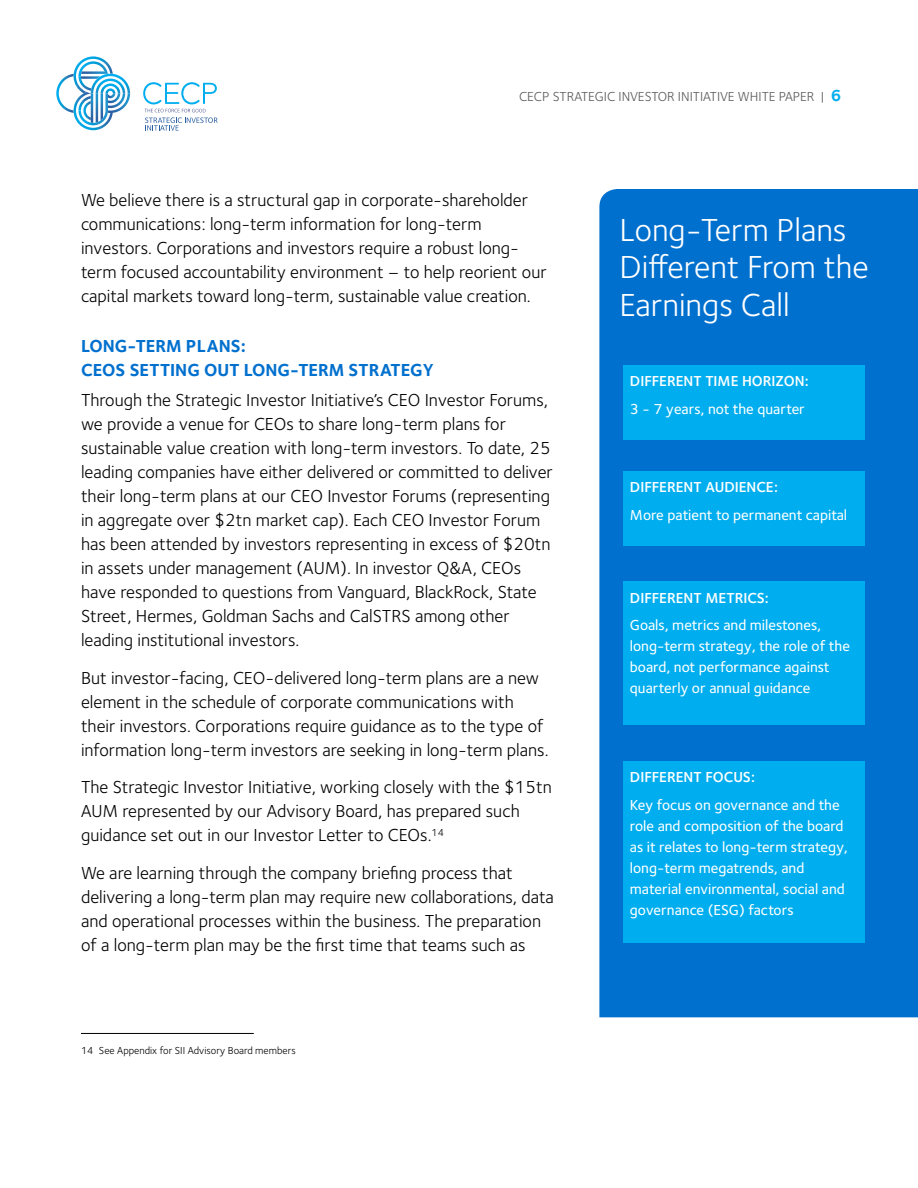
<style>
.page{position:relative;width:918px;height:1188px;background:#fff}
.page>*{position:absolute;margin:0;border:0;box-sizing:border-box;transform-origin:0 0}
.t1{font:33px/37.5px "Foundry Sterling";color:#fff}
.t2{font:18px/24px "Foundry Sterling";color:#000}
.t3{font:700 18px/24px "Foundry Sterling";color:#0070ce}
.t4{font:500 15px/21px "Foundry Sterling";color:#fff}
.t5{font:600 15px "Foundry Sterling";color:#fff}
.t6{font:13.5px "Foundry Sterling";color:#58595b}
.t7{font:10.5px "Foundry Sterling";color:#000}
.s1{font-weight:700;font-size:16.5px;color:#00aeef}
</style>
<div class="page">
<svg style="left:56px;top:56px;width:74px;height:74px"></svg>
<svg style="left:143px;top:82px;width:75px;height:49px"></svg>
<hr style="left:81px;top:1033px;width:173px;height:1px;background:#000">
<div style="left:599px;top:189px;width:319px;height:828px;background:#0070ce"></div>
<div style="left:623px;top:365px;width:242px;height:75px;background:#00aeef"></div>
<div style="left:623px;top:471px;width:242px;height:75px;background:#00aeef"></div>
<div style="left:623px;top:581px;width:242px;height:144px;background:#00aeef"></div>
<div style="left:623px;top:761px;width:242px;height:181px;background:#00aeef"></div>
<p class="t6" style="left:519px;top:89px;width:324px">CECP STRATEGIC INVESTOR INITIATIVE WHITE PAPER | <span class="s1">6</span></p>
<p class="t2" style="left:81px;top:188px;width:467px">We believe there is a structural gap in corporate-shareholder communications: long-term information for long-term investors. Corporations and investors require a robust long&shy;term focused accountability environment – to help reorient our capital markets toward long-term, sustainable value creation.</p>
<p class="t3" style="left:81px;top:335px;width:354px">LONG-TERM PLANS:<br>CEOS SETTING OUT LONG-TERM STRATEGY</p>
<p class="t2" style="left:81px;top:389px;width:473px">Through the Strategic Investor Initiative’s CEO Investor Forums, we provide a venue for CEOs to share long-term plans for sustainable value creation with long-term investors. To date, 25 leading companies have either delivered or committed to deliver their long-term plans at our CEO Investor Forums (representing in aggregate over $2tn market cap). Each CEO Investor Forum has been attended by investors representing in excess of $20tn in assets under management (AUM). In investor Q&amp;A, CEOs have responded to questions from Vanguard, BlackRock, State Street, Hermes, Goldman Sachs and CalSTRS among other leading institutional investors.</p>
<p class="t2" style="left:81px;top:666px;width:469px">But investor-facing, CEO-delivered long-term plans are a new element in the schedule of corporate communications with their investors. Corporations require guidance as to the type of information long-term investors are seeking in long-term plans.</p>
<p class="t2" style="left:81px;top:776px;width:472px">The Strategic Investor Initiative, working closely with the $15tn<br>AUM represented by our Advisory Board, has prepared such guidance set out in our Investor Letter to CEOs.<sup>14</sup></p>
<p class="t2" style="left:81px;top:861px;width:474px">We are learning through the company briefing process that delivering a long-term plan may require new collaborations, data and operational processes within the business. The preparation of a long-term plan may be the first time that teams such as</p>
<p class="t7" style="left:81px;top:1044px;width:216px">14 See Appendix for SII Advisory Board members</p>
<h1 class="t1" style="left:620px;top:211px;width:251px">Long-Term Plans<br>Different From the<br>Earnings Call</h1>
<p class="t5" style="left:630px;top:372px;width:180px">DIFFERENT TIME HORIZON:</p>
<p class="t4" style="left:630px;top:399px;width:177px">3 - 7 years, not the quarter</p>
<p class="t5" style="left:630px;top:478px;width:150px">DIFFERENT AUDIENCE:</p>
<p class="t4" style="left:630px;top:504px;width:219px">More patient to permanent capital</p>
<p class="t5" style="left:630px;top:589px;width:141px">DIFFERENT METRICS:</p>
<p class="t4" style="left:630px;top:615px;width:222px">Goals, metrics and milestones, long-term strategy, the role of the board, not performance against quarterly or annual guidance</p>
<p class="t5" style="left:630px;top:769px;width:127px">DIFFERENT FOCUS:</p>
<p class="t4" style="left:630px;top:795px;width:220px">Key focus on governance and the role and composition of the board as it relates to long-term strategy, long-term megatrends, and material environmental, social and governance (ESG) factors</p>
</div>
